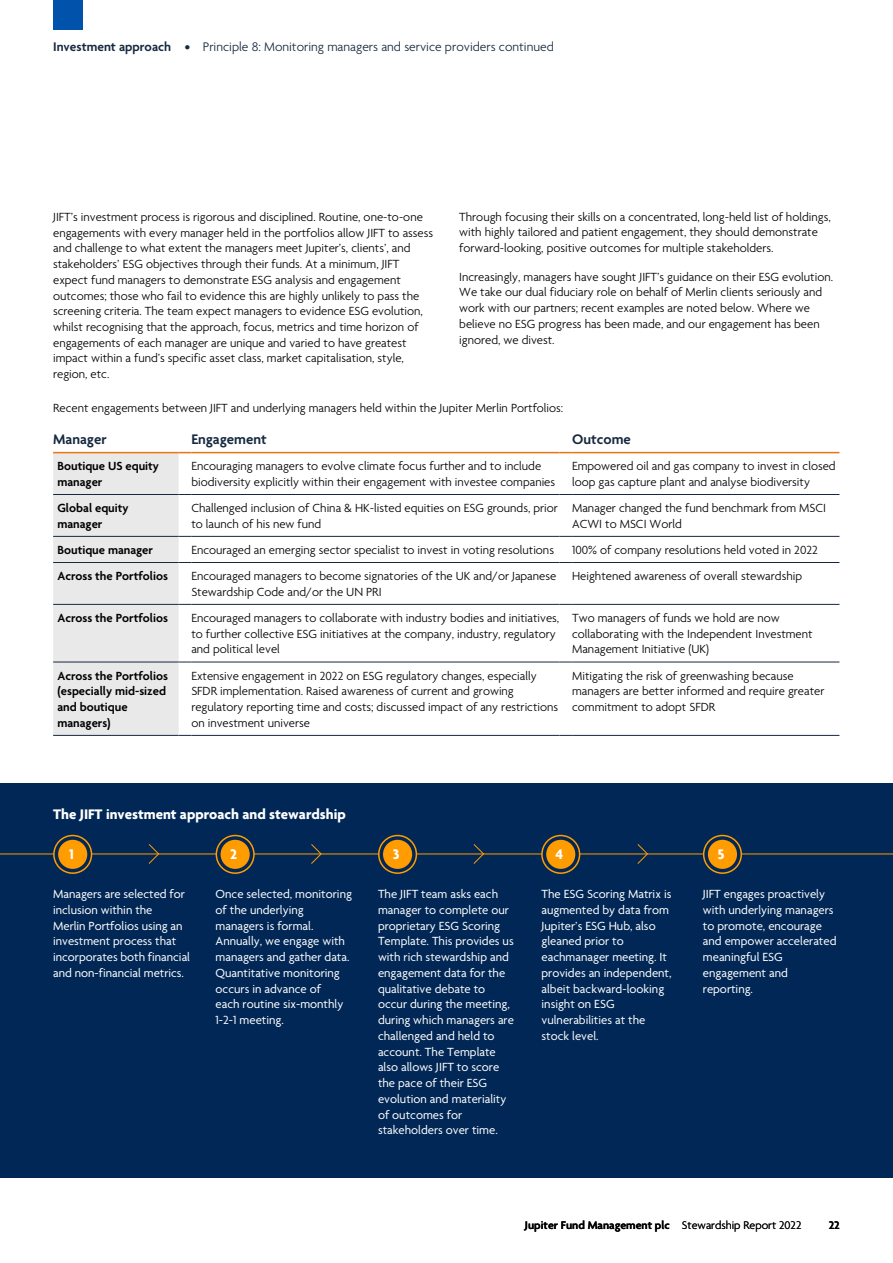
<style>
.page{position:relative;width:893px;height:1263px;background:#fff}
.page>*{position:absolute;margin:0;border:0;box-sizing:border-box;transform-origin:0 0}
.t1{font:700 15px "Agenda";color:#fff}
.t2{font:600 15px "Agenda";color:#16293f}
.t3{font:300 13.5px "Agenda";color:#16293f}
.t4{font:300 12.75px/15.8px "Agenda";color:#000}
.t5{font:12.75px/15.8px "Agenda";color:#fff}
.t6{font:600 12.75px/15.8px "Agenda";color:#000}
.t7{font:600 12px "Agenda";color:#000}
.s1{font-weight:600}
.s2{font-weight:300}
</style>
<div class="page">
<hr style="left:191px;top:452px;width:368px;height:1px;background:#e97412">
<svg style="left:559px;top:452px;width:13px;height:1px"></svg>
<hr style="left:572px;top:452px;width:267px;height:1px;background:#e97412">
<hr style="left:191px;top:494px;width:368px;height:1px;background:#16293f">
<svg style="left:559px;top:494px;width:13px;height:1px"></svg>
<hr style="left:572px;top:494px;width:267px;height:1px;background:#16293f">
<hr style="left:191px;top:536px;width:368px;height:1px;background:#16293f">
<svg style="left:559px;top:536px;width:13px;height:1px"></svg>
<hr style="left:572px;top:536px;width:267px;height:1px;background:#16293f">
<hr style="left:191px;top:562px;width:368px;height:1px;background:#16293f">
<svg style="left:559px;top:562px;width:13px;height:1px"></svg>
<hr style="left:572px;top:562px;width:267px;height:1px;background:#16293f">
<hr style="left:191px;top:604px;width:368px;height:1px;background:#16293f">
<svg style="left:559px;top:604px;width:13px;height:1px"></svg>
<hr style="left:572px;top:604px;width:267px;height:1px;background:#16293f">
<hr style="left:191px;top:662px;width:368px;height:1px;background:#16293f">
<svg style="left:559px;top:662px;width:13px;height:1px"></svg>
<hr style="left:572px;top:662px;width:267px;height:1px;background:#16293f">
<svg style="left:53px;top:452px;width:138px;height:284px;background:#e6e6e6"></svg>
<hr style="left:191px;top:735px;width:368px;height:1px;background:#16293f">
<svg style="left:559px;top:735px;width:13px;height:1px"></svg>
<hr style="left:572px;top:735px;width:267px;height:1px;background:#16293f">
<div style="left:0;top:783px;width:893px;height:395px;background:#002755"></div>
<hr style="left:0;top:853px;width:893px;height:1px;background:#ff9c02">
<svg style="left:148px;top:844px;width:12px;height:20px"></svg>
<svg style="left:310px;top:844px;width:12px;height:20px"></svg>
<svg style="left:473px;top:844px;width:12px;height:20px"></svg>
<svg style="left:637px;top:844px;width:11px;height:20px"></svg>
<svg style="left:54px;top:835px;width:38px;height:38px"></svg>
<div style="left:53px;top:835px;width:39px;height:39px;border:2px solid #ff9c02;border-radius:50%"></div>
<svg style="left:216px;top:835px;width:38px;height:38px"></svg>
<div style="left:216px;top:835px;width:39px;height:39px;border:2px solid #ff9c02;border-radius:50%"></div>
<svg style="left:379px;top:835px;width:37px;height:38px"></svg>
<div style="left:378px;top:835px;width:39px;height:39px;border:2px solid #ff9c02;border-radius:50%"></div>
<svg style="left:542px;top:835px;width:38px;height:38px"></svg>
<div style="left:541px;top:835px;width:39px;height:39px;border:2px solid #ff9c02;border-radius:50%"></div>
<svg style="left:704px;top:835px;width:37px;height:38px"></svg>
<div style="left:703px;top:835px;width:39px;height:39px;border:2px solid #ff9c02;border-radius:50%"></div>
<div style="left:58px;top:840px;width:29px;height:29px;background:#ff9c02;border-radius:50%"></div>
<div style="left:221px;top:840px;width:29px;height:29px;background:#ff9c02;border-radius:50%"></div>
<div style="left:383px;top:840px;width:29px;height:29px;background:#ff9c02;border-radius:50%"></div>
<div style="left:546px;top:840px;width:29px;height:29px;background:#ff9c02;border-radius:50%"></div>
<div style="left:708px;top:840px;width:29px;height:29px;background:#ff9c02;border-radius:50%"></div>
<div style="left:53px;top:0;width:30px;height:30px;background:#0052aa"></div>
<p class="t3" style="left:53px;top:40px;width:502px"><span class="s1">Investment approach •</span> Principle 8: Monitoring managers and service providers continued</p>
<p class="t4" style="left:53px;top:210px;width:381px">JIFT’s investment process is rigorous and disciplined. Routine, one-to-one engagements with every manager held in the portfolios allow JIFT to assess and challenge to what extent the managers meet Jupiter’s, clients’, and stakeholders’ ESG objectives through their funds. At a minimum, JIFT expect fund managers to demonstrate ESG analysis and engagement outcomes; those who fail to evidence this are highly unlikely to pass the screening criteria. The team expect managers to evidence ESG evolution, whilst recognising that the approach, focus, metrics and time horizon of engagements of each manager are unique and varied to have greatest impact within a fund’s specific asset class, market capitalisation, style, region, etc.</p>
<p class="t4" style="left:459px;top:210px;width:373px">Through focusing their skills on a concentrated, long-held list of holdings, with highly tailored and patient engagement, they should demonstrate forward-looking, positive outcomes for multiple stakeholders.</p>
<p class="t4" style="left:459px;top:270px;width:375px">Increasingly, managers have sought JIFT’s guidance on their ESG evolution.<br>We take our dual fiduciary role on behalf of Merlin clients seriously and work with our partners; recent examples are noted below. Where we believe no ESG progress has been made, and our engagement has been ignored, we divest.</p>
<p class="t4" style="left:53px;top:401px;width:512px">Recent engagements between JIFT and underlying managers held within the Jupiter Merlin Portfolios:</p>
<p class="t2" style="left:53px;top:431px;width:55px">Manager</p>
<p class="t2" style="left:191px;top:431px;width:77px">Engagement</p>
<p class="t2" style="left:572px;top:431px;width:60px">Outcome</p>
<p class="t6" style="left:57px;top:459px;width:103px">Boutique US equity manager</p>
<p class="t4" style="left:191px;top:459px;width:365px">Encouraging managers to evolve climate focus further and to include biodiversity explicitly within their engagement with investee companies</p>
<p class="t4" style="left:572px;top:459px;width:265px">Empowered oil and gas company to invest in closed loop gas capture plant and analyse biodiversity</p>
<p class="t6" style="left:57px;top:501px;width:73px">Global equity manager</p>
<p class="t4" style="left:191px;top:501px;width:368px">Challenged inclusion of China &amp; HK-listed equities on ESG grounds, prior to launch of his new fund</p>
<p class="t4" style="left:572px;top:501px;width:255px">Manager changed the fund benchmark from MSCI<br>ACWI to MSCI World</p>
<p class="t6" style="left:57px;top:543px;width:97px">Boutique manager</p>
<p class="t4" style="left:191px;top:543px;width:364px">Encouraged an emerging sector specialist to invest in voting resolutions</p>
<p class="t4" style="left:572px;top:543px;width:247px">100% of company resolutions held voted in 2022</p>
<p class="t6" style="left:57px;top:569px;width:112px">Across the Portfolios</p>
<p class="t4" style="left:191px;top:569px;width:366px">Encouraged managers to become signatories of the UK and/or Japanese<br>Stewardship Code and/or the UN PRI</p>
<p class="t4" style="left:572px;top:569px;width:231px">Heightened awareness of overall stewardship</p>
<p class="t6" style="left:57px;top:611px;width:112px">Across the Portfolios</p>
<p class="t4" style="left:191px;top:611px;width:369px">Encouraged managers to collaborate with industry bodies and initiatives, to further collective ESG initiatives at the company, industry, regulatory and political level</p>
<p class="t4" style="left:572px;top:611px;width:242px">Two managers of funds we hold are now collaborating with the Independent Investment<br>Management Initiative (UK)</p>
<p class="t6" style="left:57px;top:668px;width:112px">Across the Portfolios (especially mid-sized and boutique managers)</p>
<p class="t4" style="left:191px;top:668px;width:368px">Extensive engagement in 2022 on ESG regulatory changes, especially SFDR implementation. Raised awareness of current and growing regulatory reporting time and costs; discussed impact of any restrictions on investment universe</p>
<p class="t4" style="left:572px;top:668px;width:254px">Mitigating the risk of greenwashing because managers are better informed and require greater commitment to adopt SFDR</p>
<p class="t1" style="left:53px;top:806px;width:294px">The JIFT investment approach and stewardship</p>
<p class="t1" style="left:69px;top:846px;width:6px">1</p>
<p class="t1" style="left:230px;top:846px;width:9px">2</p>
<p class="t1" style="left:393px;top:846px;width:8px">3</p>
<p class="t1" style="left:556px;top:846px;width:9px">4</p>
<p class="t1" style="left:718px;top:846px;width:9px">5</p>
<p class="t5" style="left:216px;top:887px;width:138px">Once selected, monitoring of the underlying managers is formal.<br>Annually, we engage with managers and gather data.<br>Quantitative monitoring occurs in advance of<br>each routine six-monthly<br>1-2-1 meeting.</p>
<p class="t5" style="left:542px;top:887px;width:132px">The ESG Scoring Matrix is augmented by data from<br>Jupiter’s ESG Hub, also gleaned prior to eachmanager meeting. It provides an independent, albeit backward-looking insight on ESG vulnerabilities at the stock level.</p>
<p class="t5" style="left:703px;top:887px;width:135px">JIFT engages proactively with underlying managers to promote, encourage and empower accelerated meaningful ESG engagement and reporting.</p>
<p class="t5" style="left:53px;top:887px;width:138px">Managers are selected for inclusion within the<br>Merlin Portfolios using an investment process that incorporates both financial and non-financial metrics.</p>
<p class="t5" style="left:378px;top:887px;width:137px">The JIFT team asks each manager to complete our proprietary ESG Scoring<br>Template. This provides us with rich stewardship and engagement data for the qualitative debate to occur during the meeting, during which managers are challenged and held to account. The Template also allows JIFT to score the pace of their ESG evolution and materiality of outcomes for stakeholders over time.</p>
<p class="t7" style="left:525px;top:1219px;width:278px">Jupiter Fund Management plc <span class="s2">Stewardship Report 2022</span></p>
<p class="t7" style="left:829px;top:1219px;width:12px">22</p>
</div>
